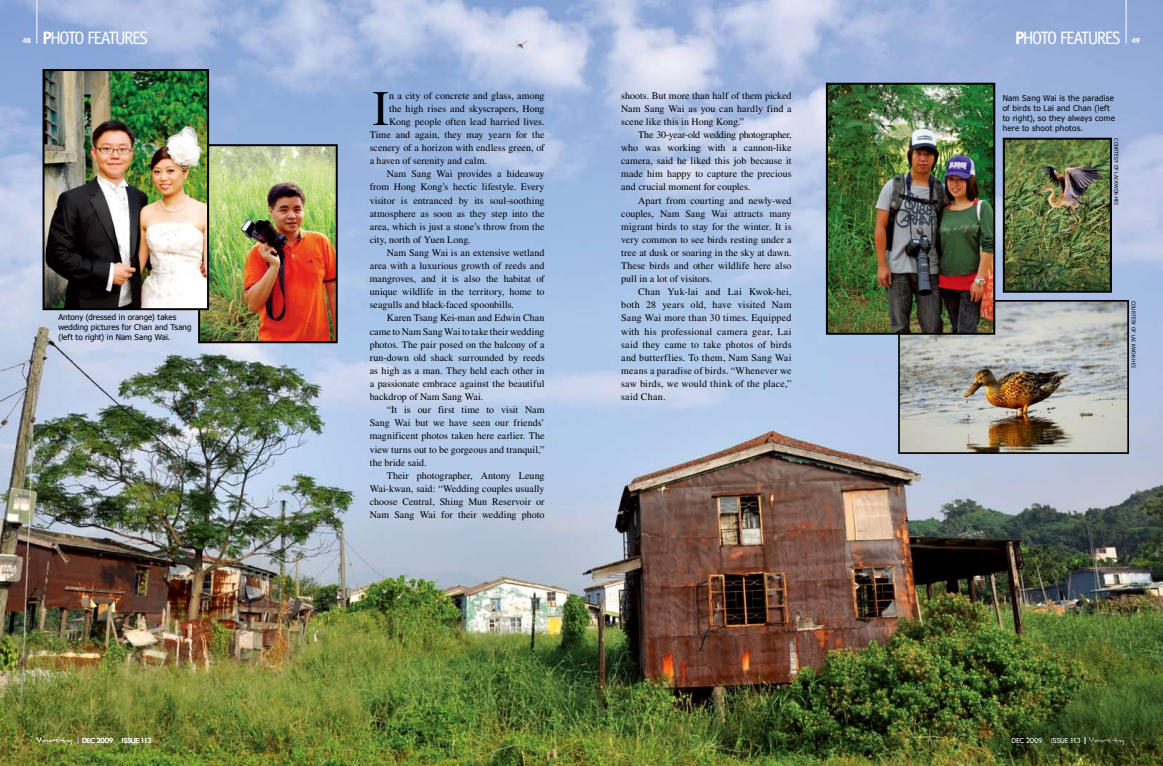
<style>
.page{position:relative;width:1163px;height:766px;background:#fff}
.page>*{position:absolute;margin:0;border:0;box-sizing:border-box;transform-origin:0 0}
.t1{font:49.6px "Times";color:#000}
.t2{font:18px "Officina Sans";letter-spacing:-.085em;color:#fff}
.t3{font:10px/13.1px "Times";color:#000;text-align:justify}
.t4{font:8px/10px "Tahoma";letter-spacing:.015em;color:#000}
.t5{font:8px "Tw Cen";letter-spacing:-.035em;color:#fff}
.t6{font:700 8px "Tw Cen";color:#fff}
.t7{font:5.1px "Tahoma";color:#000}
.s1{font-weight:700}
.s2{font-family:"Inkburrow";font-size:10px}
</style>
<div class="page">
<img style="left:0;top:0;width:1162px;height:765px">
<hr style="left:37px;top:0;width:1px;height:43px;background:#fff">
<hr style="left:1125px;top:0;width:1px;height:43px;background:#fff">
<img style="left:201px;top:147px;width:134px;height:193px">
<div style="left:198px;top:144px;width:140px;height:199px;border:2px solid #000"></div>
<img style="left:46px;top:72px;width:160px;height:235px">
<div style="left:43px;top:69px;width:166px;height:241px;border:2px solid #000"></div>
<img style="left:901px;top:303px;width:224px;height:148px">
<div style="left:898px;top:300px;width:230px;height:154px;border:2px solid #000"></div>
<img style="left:1005px;top:141px;width:103px;height:148px">
<div style="left:1002px;top:138px;width:109px;height:154px;border:2px solid #000"></div>
<img style="left:828px;top:86px;width:164px;height:245px">
<div style="left:825px;top:83px;width:170px;height:251px;border:2px solid #000"></div>
<p class="t6" style="left:23px;top:35px;width:10px">48</p>
<h2 class="t2" style="left:43px;top:27px;width:107px"><span class="s1">P</span>HOTO FEATURES</h2>
<h2 class="t2" style="left:1014px;top:27px;width:107px"><span class="s1">p</span>HOTO FEATURES</h2>
<p class="t6" style="left:1131px;top:35px;width:10px">49</p>
<p class="t4" style="left:58px;top:311px;width:135px">Antony (dressed in orange) takes wedding pictures for Chan and Tsang (left to right) in Nam Sang Wai.</p>
<p class="t5" style="left:37px;top:735px;width:116px"><span class="s2">Varsity</span> DEC 2009 ISSUE 113</p>
<h1 class="t1" style="left:372px;top:80px;width:18px">I</h1>
<p class="t3" style="left:389px;top:89px;width:157px">n a city of concrete and glass, among</p>
<p class="t3" style="left:389px;top:102px;width:157px">the high rises and skyscrapers, Hong</p>
<p class="t3" style="left:389px;top:115px;width:157px">Kong people often lead harried lives.</p>
<p class="t3" style="left:369px;top:128px;width:176px">Time and again, they may yearn for the</p>
<p class="t3" style="left:369px;top:141px;width:176px">scenery of a horizon with endless green, of</p>
<p class="t3" style="left:369px;top:154px;width:119px">a haven of serenity and calm.</p>
<p class="t3" style="left:386px;top:167px;width:159px">Nam Sang Wai provides a hideaway</p>
<p class="t3" style="left:369px;top:180px;width:176px">from Hong Kong’s hectic lifestyle. Every</p>
<p class="t3" style="left:369px;top:193px;width:176px">visitor is entranced by its soul-soothing</p>
<p class="t3" style="left:369px;top:206px;width:176px">atmosphere as soon as they step into the</p>
<p class="t3" style="left:369px;top:220px;width:176px">area, which is just a stone’s throw from the</p>
<p class="t3" style="left:369px;top:233px;width:102px">city, north of Yuen Long.</p>
<p class="t3" style="left:386px;top:246px;width:159px">Nam Sang Wai is an extensive wetland</p>
<p class="t3" style="left:369px;top:259px;width:176px">area with a luxurious growth of reeds and</p>
<p class="t3" style="left:369px;top:272px;width:176px">mangroves, and it is also the habitat of</p>
<p class="t3" style="left:369px;top:285px;width:176px">unique wildlife in the territory, home to</p>
<p class="t3" style="left:369px;top:298px;width:146px">seagulls and black-faced spoonbills.</p>
<p class="t3" style="left:386px;top:311px;width:159px">Karen Tsang Kei-man and Edwin Chan</p>
<p class="t3" style="left:369px;top:324px;width:176px">came to Nam Sang Wai to take their wedding</p>
<p class="t3" style="left:369px;top:337px;width:176px">photos. The pair posed on the balcony of a</p>
<p class="t3" style="left:369px;top:351px;width:176px">run-down old shack surrounded by reeds</p>
<p class="t3" style="left:369px;top:364px;width:176px">as high as a man. They held each other in</p>
<p class="t3" style="left:369px;top:377px;width:176px">a passionate embrace against the beautiful</p>
<p class="t3" style="left:369px;top:390px;width:115px">backdrop of Nam Sang Wai.</p>
<p class="t3" style="left:386px;top:403px;width:159px">“It is our first time to visit Nam</p>
<p class="t3" style="left:369px;top:416px;width:176px">Sang Wai but we have seen our friends’</p>
<p class="t3" style="left:369px;top:429px;width:176px">magnificent photos taken here earlier. The</p>
<p class="t3" style="left:369px;top:442px;width:176px">view turns out to be gorgeous and tranquil,”</p>
<p class="t3" style="left:369px;top:455px;width:58px">the bride said.</p>
<p class="t3" style="left:386px;top:468px;width:159px">Their photographer, Antony Leung</p>
<p class="t3" style="left:369px;top:482px;width:176px">Wai-kwan, said: “Wedding couples usually</p>
<p class="t3" style="left:369px;top:495px;width:176px">choose Central, Shing Mun Reservoir or</p>
<p class="t3" style="left:369px;top:508px;width:176px">Nam Sang Wai for their wedding photo</p>
<p class="t3" style="left:621px;top:89px;width:172px">shoots. But more than half of them picked Nam Sang Wai as you can hardly find a scene like this in Hong Kong.”</p>
<p class="t3" style="left:621px;top:128px;width:172px;text-indent:17px">The 30-year-old wedding photographer, who was working with a cannon-like camera, said he liked this job because it made him happy to capture the precious and crucial moment for couples.</p>
<p class="t3" style="left:621px;top:193px;width:172px;text-indent:17px">Apart from courting and newly-wed couples, Nam Sang Wai attracts many migrant birds to stay for the winter. It is very common to see birds resting under a tree at dusk or soaring in the sky at dawn.<br>These birds and other wildlife here also pull in a lot of visitors.</p>
<p class="t3" style="left:621px;top:285px;width:172px;text-indent:17px">Chan Yuk-lai and Lai Kwok-hei, both 28 years old, have visited Nam Sang Wai more than 30 times. Equipped with his professional camera gear, Lai said they came to take photos of birds and butterflies. To them, Nam Sang Wai means a paradise of birds. “Whenever we saw birds, we would think of the place,” said Chan.</p>
<p class="t4" style="left:1002px;top:93px;width:114px">Nam Sang Wai is the paradise of birds to Lai and Chan (left to right), so they always come here to shoot photos.</p>
<p class="t7" style="left:1119px;top:138px;width:68px;rotate:90deg">CouRtesy of Lai kwok-hei</p>
<p class="t7" style="left:1136px;top:301px;width:68px;rotate:90deg">CouRtesy of Lai kwok-hei</p>
<p class="t5" style="left:1011px;top:735px;width:115px">DEC 2009 ISSUE 113 <span class="s2">Varsity</span></p>
</div>
